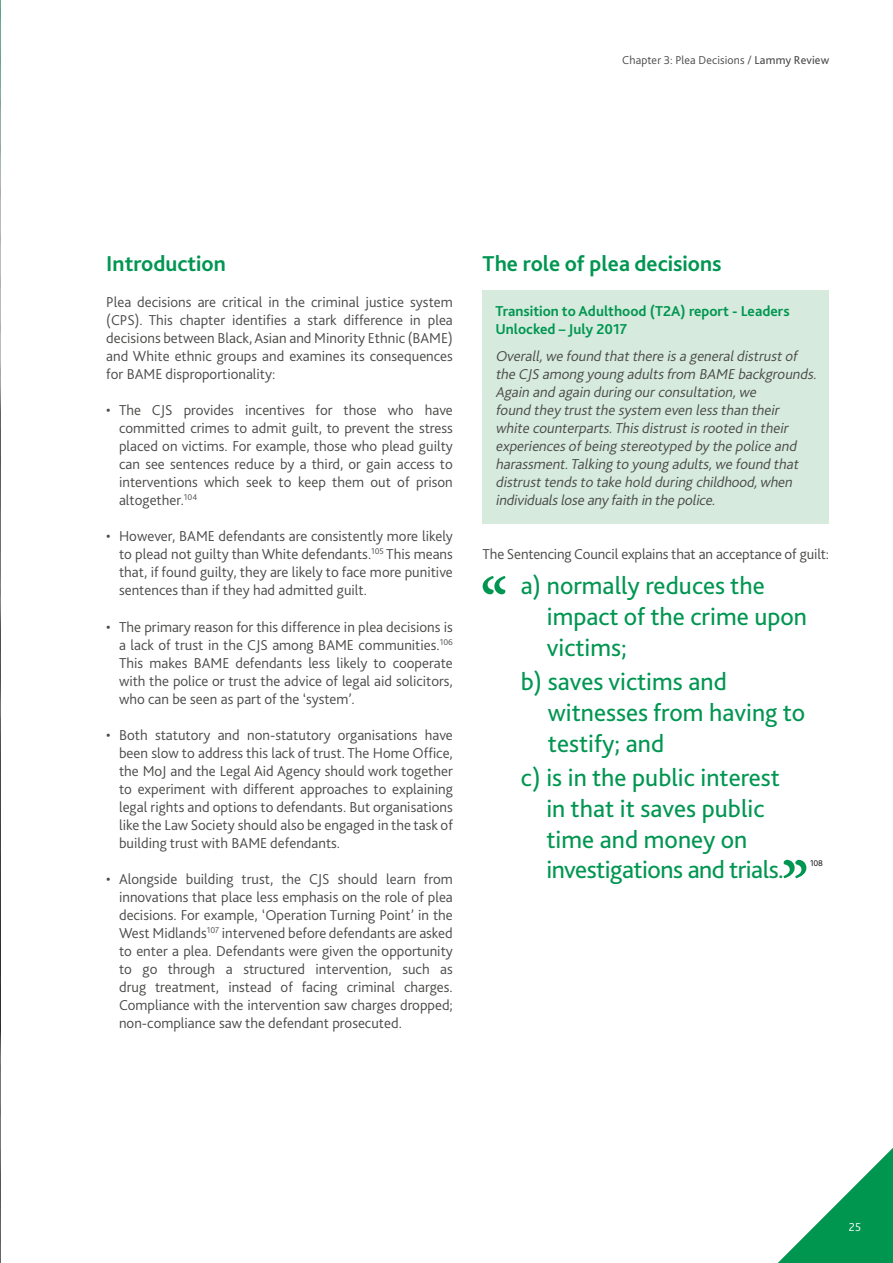
<style>
.page{position:relative;width:893px;height:1263px;background:#fff}
.page>*{position:absolute;margin:0;border:0;box-sizing:border-box;transform-origin:0 0}
.t1{font:25.5px/30.6px "Bliss 2";color:#009651}
.Sub_headings{font:700 22.5px "Bliss 2";color:#009651}
.Body_copy{font:300 15px/18px "Bliss 2";color:#4a4a49;text-align:justify}
.t2{font:italic 300 15px/18px "Bliss 2";color:#4a4a49}
.t3{font:700 15px/18px "Bliss 2";color:#009651}
.t4{font:300 12px "Bliss 2";letter-spacing:.01em;color:#4a4a49}
.t5{font:300 12px "Bliss 2";color:#fff}
.t6{font:300 8.7px "Bliss 2";color:#000}
.s1{font-weight:400}
</style>
<div class="page">
<div style="left:483px;top:290px;width:346px;height:233px;background:#d6eadd"></div>
<svg style="left:483px;top:576px;width:23px;height:18px"></svg>
<svg style="left:783px;top:860px;width:23px;height:18px"></svg>
<img style="left:0;top:201px;width:1px;height:1062px">
<svg style="left:0;top:0;width:1px;height:201px"></svg>
<svg style="left:778px;top:1148px;width:115px;height:115px"></svg>
<p class="t4" style="left:622px;top:52px;width:208px">Chapter 3: Plea Decisions / <span class="s1">Lammy Review</span></p>
<p class="Sub_headings" style="left:106px;top:250px;width:121px">Introduction</p>
<p class="Body_copy" style="left:106px;top:293px;width:348px">Plea decisions are critical in the criminal justice system (CPS). This chapter identifies a stark difference in plea decisions between Black, Asian and Minority Ethnic (BAME) and White ethnic groups and examines its consequences for BAME disproportionality:</p>
<p class="Body_copy" style="left:119px;top:401px;width:335px;text-indent:-13px">• The CJS provides incentives for those who have committed crimes to admit guilt, to prevent the stress placed on victims. For example, those who plead guilty can see sentences reduce by a third, or gain access to interventions which seek to keep them out of prison altogether.<sup>104</sup></p>
<p class="Body_copy" style="left:119px;top:527px;width:335px;text-indent:-13px">• However, BAME defendants are consistently more likely to plead not guilty than White defendants.<sup>105</sup> This means that, if found guilty, they are likely to face more punitive sentences than if they had admitted guilt.</p>
<p class="Body_copy" style="left:119px;top:617px;width:335px;text-indent:-13px">• The primary reason for this difference in plea decisions is a lack of trust in the CJS among BAME communities.<sup>106<br></sup>This makes BAME defendants less likely to cooperate with the police or trust the advice of legal aid solicitors, who can be seen as part of the ‘system’.</p>
<p class="Body_copy" style="left:119px;top:725px;width:335px;text-indent:-13px">• Both statutory and non-statutory organisations have been slow to address this lack of trust. The Home Office, the MoJ and the Legal Aid Agency should work together to experiment with different approaches to explaining legal rights and options to defendants. But organisations like the Law Society should also be engaged in the task of building trust with BAME defendants.</p>
<p class="Body_copy" style="left:119px;top:869px;width:335px;text-indent:-13px">• Alongside building trust, the CJS should learn from innovations that place less emphasis on the role of plea decisions. For example, ‘Operation Turning Point’ in the West Midlands<sup>107</sup> intervened before defendants are asked to enter a plea. Defendants were given the opportunity to go through a structured intervention, such as drug treatment, instead of facing criminal charges.<br>Compliance with the intervention saw charges dropped; non-compliance saw the defendant prosecuted.</p>
<p class="Sub_headings" style="left:483px;top:250px;width:241px">The role of plea decisions</p>
<p class="t3" style="left:495px;top:302px;width:296px">Transition to Adulthood (T2A) report - Leaders<br>Unlocked – July 2017</p>
<p class="t2" style="left:495px;top:346px;width:326px">Overall,we found thatthere isa generaldistrustof the CJS among young adultsfrom BAME backgrounds.<br>Again and again during ourconsultation,we<br>found they trustthe system even lessthan their white counterparts.Thisdistrustisrooted in their experiencesofbeing stereotyped by the police and harassment.Talking to young adults,we found that distrusttendsto take hold during childhood,when individualslose any faith in the police.</p>
<p class="Body_copy" style="left:483px;top:545px;width:348px">The Sentencing Council explains that an acceptance of guilt:</p>
<p class="t1" style="left:547px;top:570px;width:262px;text-indent:-26px">a) normally reduces the impact of the crime upon victims;</p>
<p class="t1" style="left:548px;top:666px;width:259px;text-indent:-27px">b) saves victims and witnesses from having to testify; and</p>
<p class="t1" style="left:546px;top:762px;width:239px;text-indent:-25px">c) is in the public interest in that it saves public time and money on investigations and trials.</p>
<p class="t6" style="left:810px;top:857px;width:14px">108</p>
<p class="t5" style="left:849px;top:1220px;width:14px">25</p>
</div>
